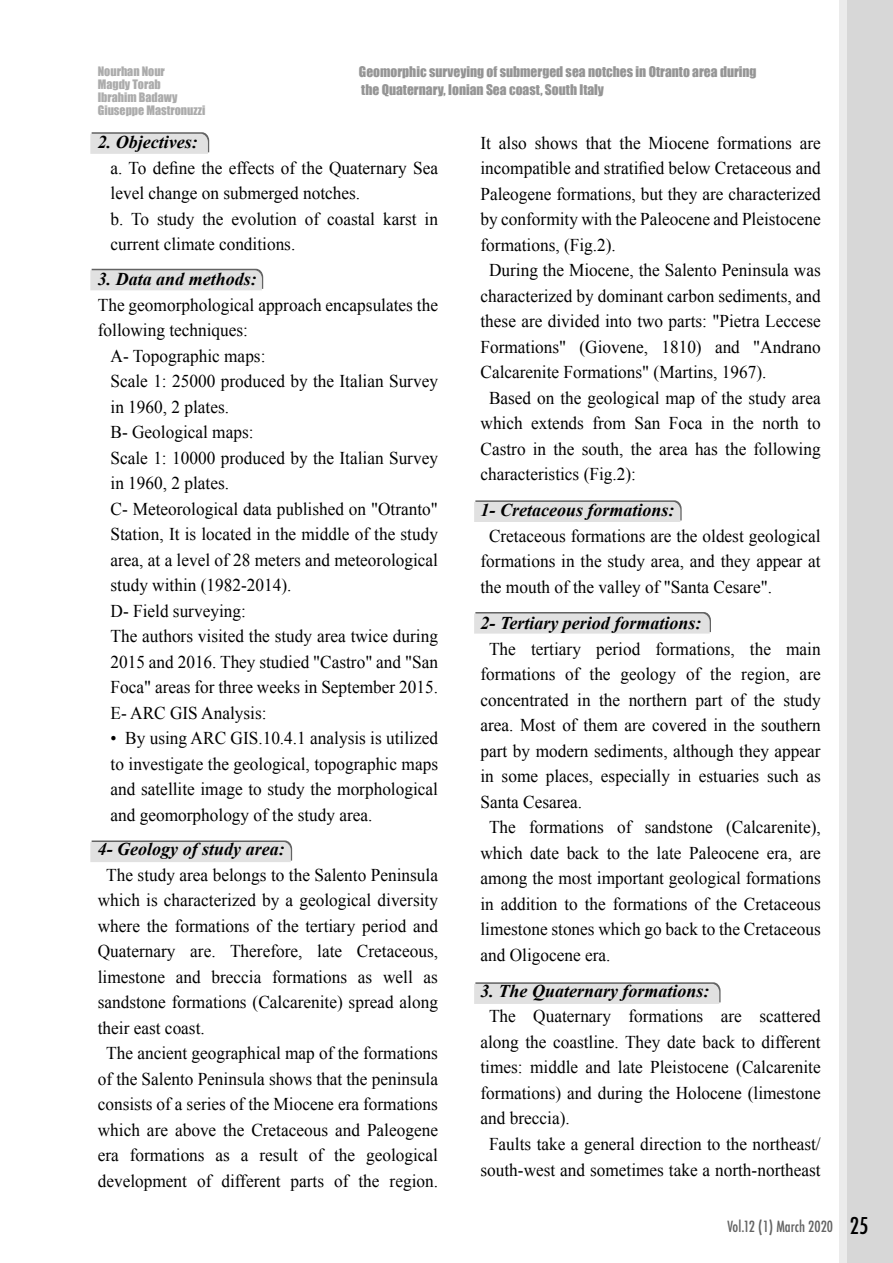
<style>
.page{position:relative;width:893px;height:1263px;background:#fff}
.page>*{position:absolute;margin:0;border:0;box-sizing:border-box;transform-origin:0 0}
.t1{font:18px/25.5px "Times New Roman";color:#000;text-align:justify;scale:.96 1}
.t2{font:italic 700 18px "Times New Roman";color:#000}
.t3{font:500 condensed 15px "Futura";color:#636363}
.t4{font:13.5px/18px "Impact";color:#959595}
.t5{font:12px/12.8px "Impact";color:#acacac}
.s1{font-size:22.5px;color:#000}
</style>
<div class="page">
<div style="left:839px;top:0;width:54px;height:1263px;background:#ebebeb"></div>
<div style="left:847px;top:0;width:46px;height:1263px;background:#d7d7d7"></div>
<svg style="left:90px;top:132px;width:119px;height:22px;background:#d8d8d8"></svg>
<svg style="left:90px;top:269px;width:173px;height:21px;background:#d8d8d8"></svg>
<svg style="left:90px;top:840px;width:202px;height:22px;background:#d8d8d8"></svg>
<svg style="left:474px;top:500px;width:208px;height:22px;background:#d8d8d8"></svg>
<svg style="left:474px;top:612px;width:237px;height:22px;background:#d8d8d8"></svg>
<svg style="left:474px;top:982px;width:246px;height:22px;background:#d8d8d8"></svg>
<p class="t5" style="left:98px;top:65px;width:109px">Nourhan Nour<br>Magdy Torab<br>Ibrahim Badawy<br>Giuseppe Mastronuzzi</p>
<p class="t4" style="left:359px;top:62px;width:399px">Geomorphic surveying of submerged sea notches in Otranto area during the Quaternary, Ionian Sea coast, South Italy</p>
<p class="t2" style="left:98px;top:130px;width:101px">2. Objectives:</p>
<p class="t1" style="left:111px;top:155px;width:343px;text-align:left">a. To define the effects of the Quaternary Sea level change on submerged notches.<br>b. To study the evolution of coastal karst in current climate conditions.</p>
<p class="t2" style="left:98px;top:266px;width:161px">3. Data and methods:</p>
<p class="t1" style="left:98px;top:291px;width:356px">The geomorphological approach encapsulates the</p>
<p class="t1" style="left:98px;top:317px;width:158px">following techniques:</p>
<p class="t1" style="left:111px;top:342px;width:163px">A- Topographic maps:</p>
<p class="t1" style="left:111px;top:368px;width:343px">Scale 1: 25000 produced by the Italian Survey</p>
<p class="t1" style="left:111px;top:393px;width:125px">in 1960, 2 plates.</p>
<p class="t1" style="left:111px;top:419px;width:150px">B- Geological maps:</p>
<p class="t1" style="left:111px;top:444px;width:343px">Scale 1: 10000 produced by the Italian Survey</p>
<p class="t1" style="left:111px;top:470px;width:125px">in 1960, 2 plates.</p>
<p class="t1" style="left:111px;top:496px;width:343px">C- Meteorological data published on "Otranto"</p>
<p class="t1" style="left:111px;top:521px;width:343px">Station, It is located in the middle of the study</p>
<p class="t1" style="left:111px;top:547px;width:343px">area, at a level of 28 meters and meteorological</p>
<p class="t1" style="left:111px;top:572px;width:190px">study within (1982-2014).</p>
<p class="t1" style="left:111px;top:598px;width:142px">D- Field surveying:</p>
<p class="t1" style="left:111px;top:623px;width:343px">The authors visited the study area twice during</p>
<p class="t1" style="left:111px;top:649px;width:343px">2015 and 2016. They studied "Castro" and "San</p>
<p class="t1" style="left:111px;top:674px;width:343px">Foca" areas for three weeks in September 2015.</p>
<p class="t1" style="left:111px;top:700px;width:164px">E- ARC GIS Analysis:</p>
<p class="t1" style="left:111px;top:725px;width:343px">• By using ARC GIS.10.4.1 analysis is utilized to investigate the geological, topographic maps and satellite image to study the morphological and geomorphology of the study area.</p>
<p class="t2" style="left:98px;top:837px;width:188px">4- Geology of study area:</p>
<p class="t1" style="left:106px;top:862px;width:347px">The study area belongs to the Salento Peninsula</p>
<p class="t1" style="left:98px;top:887px;width:356px">which is characterized by a geological diversity</p>
<p class="t1" style="left:98px;top:913px;width:356px">where the formations of the tertiary period and</p>
<p class="t1" style="left:98px;top:938px;width:356px">Quaternary are. Therefore, late Cretaceous,</p>
<p class="t1" style="left:98px;top:964px;width:356px">limestone and breccia formations as well as</p>
<p class="t1" style="left:98px;top:989px;width:356px">sandstone formations (Calcarenite) spread along</p>
<p class="t1" style="left:98px;top:1015px;width:113px">their east coast.</p>
<p class="t1" style="left:106px;top:1040px;width:347px">The ancient geographical map of the formations</p>
<p class="t1" style="left:98px;top:1066px;width:356px">of the Salento Peninsula shows that the peninsula</p>
<p class="t1" style="left:98px;top:1091px;width:356px">consists of a series of the Miocene era formations</p>
<p class="t1" style="left:98px;top:1117px;width:356px">which are above the Cretaceous and Paleogene</p>
<p class="t1" style="left:98px;top:1142px;width:356px">era formations as a result of the geological</p>
<p class="t1" style="left:98px;top:1168px;width:356px">development of different parts of the region.</p>
<p class="t1" style="left:480px;top:130px;width:356px">It also shows that the Miocene formations are</p>
<p class="t1" style="left:480px;top:155px;width:356px">incompatible and stratified below Cretaceous and</p>
<p class="t1" style="left:480px;top:181px;width:356px">Paleogene formations, but they are characterized</p>
<p class="t1" style="left:480px;top:206px;width:356px">by conformity with the Paleocene and Pleistocene</p>
<p class="t1" style="left:480px;top:232px;width:142px">formations, (Fig.2).</p>
<p class="t1" style="left:489px;top:257px;width:347px">During the Miocene, the Salento Peninsula was</p>
<p class="t1" style="left:480px;top:283px;width:356px">characterized by dominant carbon sediments, and</p>
<p class="t1" style="left:480px;top:308px;width:356px">these are divided into two parts: "Pietra Leccese</p>
<p class="t1" style="left:480px;top:334px;width:356px">Formations" (Giovene, 1810) and "Andrano</p>
<p class="t1" style="left:480px;top:359px;width:299px">Calcarenite Formations" (Martins, 1967).</p>
<p class="t1" style="left:489px;top:385px;width:347px">Based on the geological map of the study area</p>
<p class="t1" style="left:480px;top:410px;width:356px">which extends from San Foca in the north to</p>
<p class="t1" style="left:480px;top:436px;width:356px">Castro in the south, the area has the following</p>
<p class="t1" style="left:480px;top:461px;width:163px">characteristics (Fig.2):</p>
<p class="t2" style="left:480px;top:498px;width:196px">1- Cretaceous formations:</p>
<p class="t1" style="left:480px;top:523px;width:356px;text-indent:9px">Cretaceous formations are the oldest geological formations in the study area, and they appear at the mouth of the valley of "Santa Cesare".</p>
<p class="t2" style="left:480px;top:610px;width:222px">2- Tertiary period formations:</p>
<p class="t1" style="left:489px;top:636px;width:347px">The tertiary period formations, the main</p>
<p class="t1" style="left:480px;top:661px;width:356px">formations of the geology of the region, are</p>
<p class="t1" style="left:480px;top:687px;width:356px">concentrated in the northern part of the study</p>
<p class="t1" style="left:480px;top:712px;width:356px">area. Most of them are covered in the southern</p>
<p class="t1" style="left:480px;top:738px;width:356px">part by modern sediments, although they appear</p>
<p class="t1" style="left:480px;top:763px;width:356px">in some places, especially in estuaries such as</p>
<p class="t1" style="left:480px;top:789px;width:107px">Santa Cesarea.</p>
<p class="t1" style="left:489px;top:814px;width:347px">The formations of sandstone (Calcarenite),</p>
<p class="t1" style="left:480px;top:840px;width:356px">which date back to the late Paleocene era, are</p>
<p class="t1" style="left:480px;top:865px;width:356px">among the most important geological formations</p>
<p class="t1" style="left:480px;top:891px;width:356px">in addition to the formations of the Cretaceous</p>
<p class="t1" style="left:480px;top:916px;width:356px">limestone stones which go back to the Cretaceous</p>
<p class="t1" style="left:480px;top:942px;width:137px">and Oligocene era.</p>
<p class="t2" style="left:480px;top:978px;width:231px">3. The Quaternary formations:</p>
<p class="t1" style="left:489px;top:1003px;width:347px">The Quaternary formations are scattered</p>
<p class="t1" style="left:480px;top:1029px;width:356px">along the coastline. They date back to different</p>
<p class="t1" style="left:480px;top:1054px;width:356px">times: middle and late Pleistocene (Calcarenite</p>
<p class="t1" style="left:480px;top:1080px;width:356px">formations) and during the Holocene (limestone</p>
<p class="t1" style="left:480px;top:1105px;width:94px">and breccia).</p>
<p class="t1" style="left:489px;top:1131px;width:347px">Faults take a general direction to the northeast/</p>
<p class="t1" style="left:480px;top:1156px;width:356px">south-west and sometimes take a north-northeast</p>
<p class="t3" style="left:727px;top:1217px;width:142px">Vol.12 (1) March 2020 <span class="s1">25</span></p>
</div>
